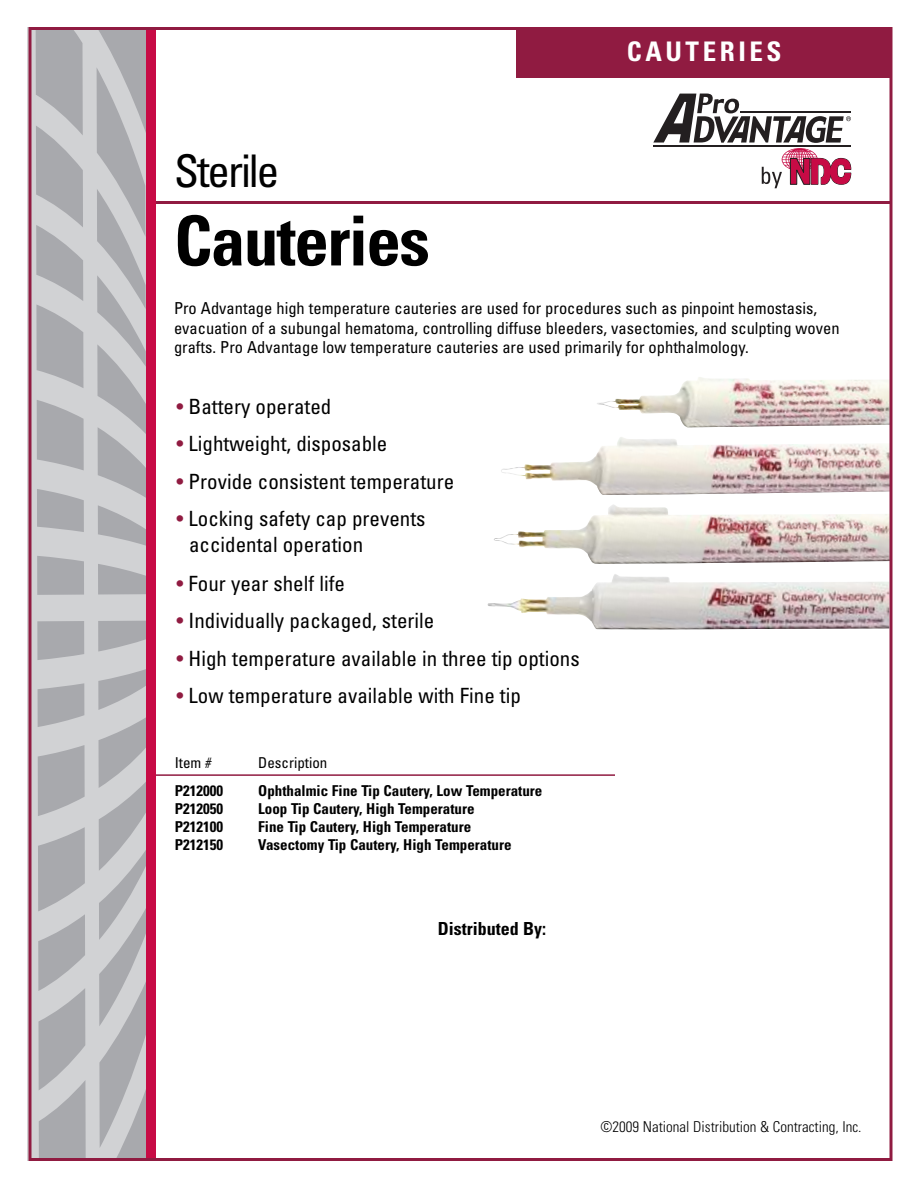
<style>
.page{position:relative;width:918px;height:1188px;background:#fff}
.page>*{position:absolute;margin:0;border:0;box-sizing:border-box;transform-origin:0 0}
.t1{font:700 condensed 69px "Univers";letter-spacing:-.02em;color:#000}
.t2{font:condensed 45px "Univers";letter-spacing:-.045em;color:#000}
.t3{font:700 condensed 27px "Univers";letter-spacing:.135em;color:#fff}
.t4{font:condensed 21px/25.5px "Univers";color:#000}
.t5{font:700 condensed 18px "Univers";color:#000}
.t6{font:condensed 16.5px/19.8px "Univers";color:#000}
.t7{font:700 condensed 15px "Univers";color:#000}
.t8{font:300 condensed 15px "Univers";color:#000}
.t9{font:condensed 15px "Univers";color:#000}
.s1{color:#901b41}
</style>
<div class="page">
<svg style="left:27px;top:27px;width:119px;height:1134px;background:#bbb9bd"></svg>
<div style="left:146px;top:27px;width:10px;height:1134px;background:#c70b45"></div>
<hr style="left:156px;top:201px;width:735px;height:3px;background:#901b41">
<svg style="left:653px;top:94px;width:198px;height:94px"></svg>
<div style="left:516px;top:27px;width:375px;height:50px;background:#901b41"></div>
<hr style="left:156px;top:774px;width:459px;height:2px;background:#901b41">
<img style="left:494px;top:504px;width:394px;height:60px">
<img style="left:501px;top:437px;width:387px;height:58px">
<img style="left:487px;top:574px;width:401px;height:55px">
<img style="left:597px;top:377px;width:291px;height:50px">
<h2 class="t2" style="left:174px;top:155px;width:107px">Sterile</h2>
<h1 class="t1" style="left:174px;top:216px;width:258px">Cauteries</h1>
<h3 class="t3" style="left:627px;top:42px;width:156px">CAUTERIES</h3>
<p class="t6" style="left:174px;top:299px;width:667px">Pro Advantage high temperature cauteries are used for procedures such as pinpoint hemostasis, evacuation of a subungal hematoma, controlling diffuse bleeders, vasectomies, and sculpting woven grafts. Pro Advantage low temperature cauteries are used primarily for ophthalmology.</p>
<p class="t4" style="left:177px;top:395px;width:156px"><span class="s1">•</span> Battery operated</p>
<p class="t4" style="left:177px;top:433px;width:212px"><span class="s1">•</span> Lightweight, disposable</p>
<p class="t4" style="left:177px;top:470px;width:279px"><span class="s1">•</span> Provide consistent temperature</p>
<p class="t4" style="left:189px;top:508px;width:238px;text-indent:-13px"><span class="s1">•</span> Locking safety cap prevents accidental operation</p>
<p class="t4" style="left:177px;top:572px;width:170px"><span class="s1">•</span> Four year shelf life</p>
<p class="t4" style="left:176px;top:610px;width:259px"><span class="s1">•</span> Individually packaged, sterile</p>
<p class="t4" style="left:176px;top:647px;width:405px"><span class="s1">•</span> High temperature available in three tip options</p>
<p class="t4" style="left:176px;top:685px;width:346px"><span class="s1">•</span> Low temperature available with Fine tip</p>
<p class="t9" style="left:175px;top:757px;width:38px">Item #</p>
<p class="t9" style="left:258px;top:757px;width:71px">Description</p>
<p class="t7" style="left:175px;top:785px;width:50px">P212000</p>
<p class="t7" style="left:258px;top:785px;width:286px">Ophthalmic Fine Tip Cautery, Low Temperature</p>
<p class="t7" style="left:175px;top:803px;width:50px">P212050</p>
<p class="t7" style="left:258px;top:803px;width:218px">Loop Tip Cautery, High Temperature</p>
<p class="t7" style="left:175px;top:821px;width:50px">P212100</p>
<p class="t7" style="left:258px;top:821px;width:215px">Fine Tip Cautery, High Temperature</p>
<p class="t7" style="left:175px;top:839px;width:50px">P212150</p>
<p class="t7" style="left:258px;top:839px;width:255px">Vasectomy Tip Cautery, High Temperature</p>
<p class="t5" style="left:438px;top:922px;width:110px">Distributed By:</p>
<p class="t8" style="left:601px;top:1121px;width:262px">©2009 National Distribution &amp; Contracting, Inc.</p>
</div>
